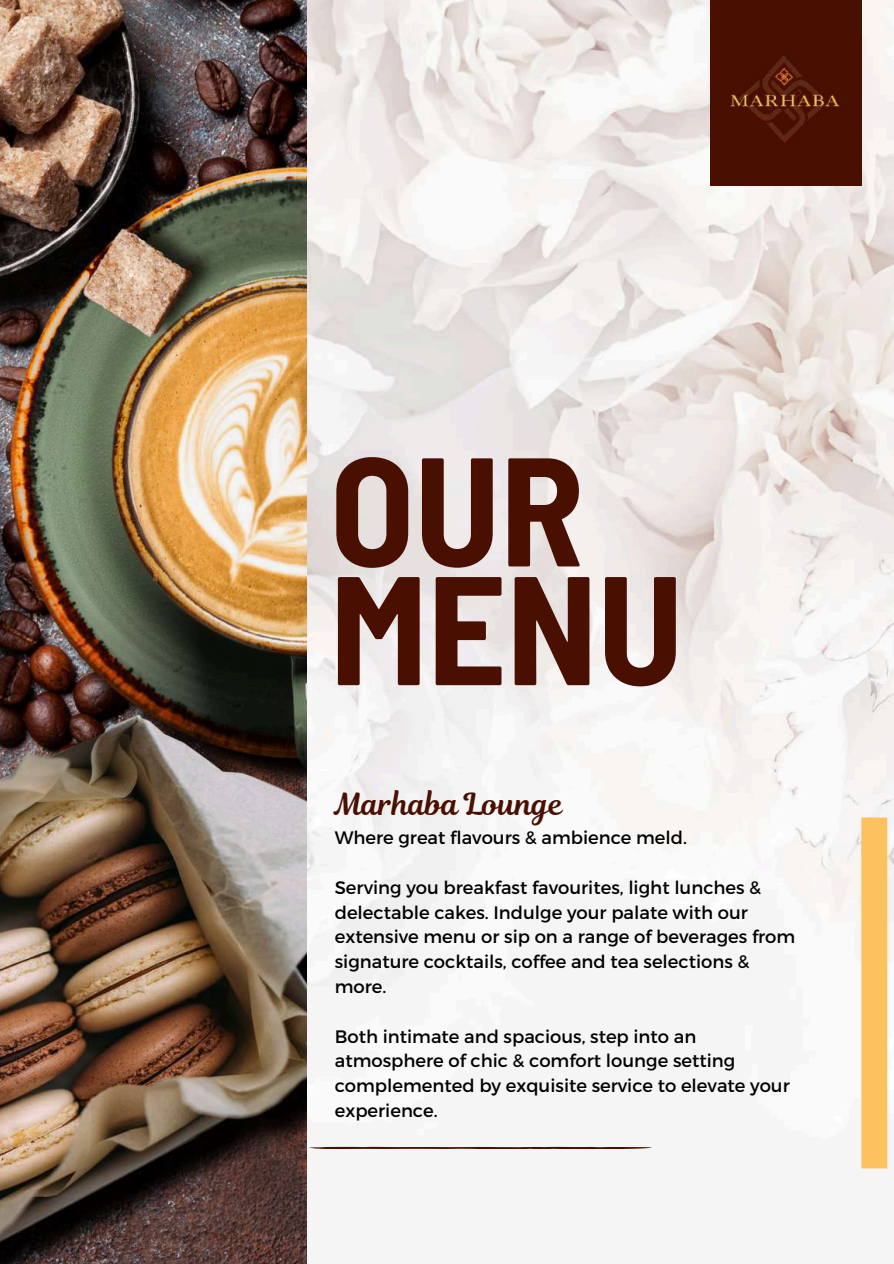
<style>
.page{position:relative;width:894px;height:1264px;background:#fff}
.page>*{position:absolute;margin:0;border:0;box-sizing:border-box;transform-origin:0 0}
.t1{font:700 semi-condensed 154.35px/118.6px "Barlow";color:#490f00}
.t2{font:30px "RTL Romman Regular";color:#490f00}
.t3{font:18px/24.8px "Montserrat";color:#000}
</style>
<div class="page">
<img style="left:306px;top:0;width:587px;height:1263px">
<div style="left:709px;top:0;width:152px;height:185px;background:#490f00"></div>
<img style="left:709px;top:41px;width:131px;height:114px">
<svg style="left:307px;top:1146px;width:354px;height:2px"></svg>
<img style="left:0;top:0;width:306px;height:1263px">
<div style="left:861px;top:817px;width:26px;height:351px;background:#fcc25f"></div>
<h1 class="t1" style="left:330px;top:445px;width:354px">OUR<br>MENU</h1>
<h2 class="t2" style="left:335px;top:783px;width:229px">Marhaba Lounge</h2>
<p class="t3" style="left:335px;top:824px;width:354px">Where great flavours &amp; ambience meld.</p>
<p class="t3" style="left:335px;top:874px;width:462px">Serving you breakfast favourites, light lunches &amp; delectable cakes. Indulge your palate with our extensive menu or sip on a range of beverages from signature cocktails, coffee and tea selections &amp; more.</p>
<p class="t3" style="left:335px;top:1022px;width:456px">Both intimate and spacious, step into an atmosphere of chic &amp; comfort lounge setting complemented by exquisite service to elevate your experience.</p>
</div>
